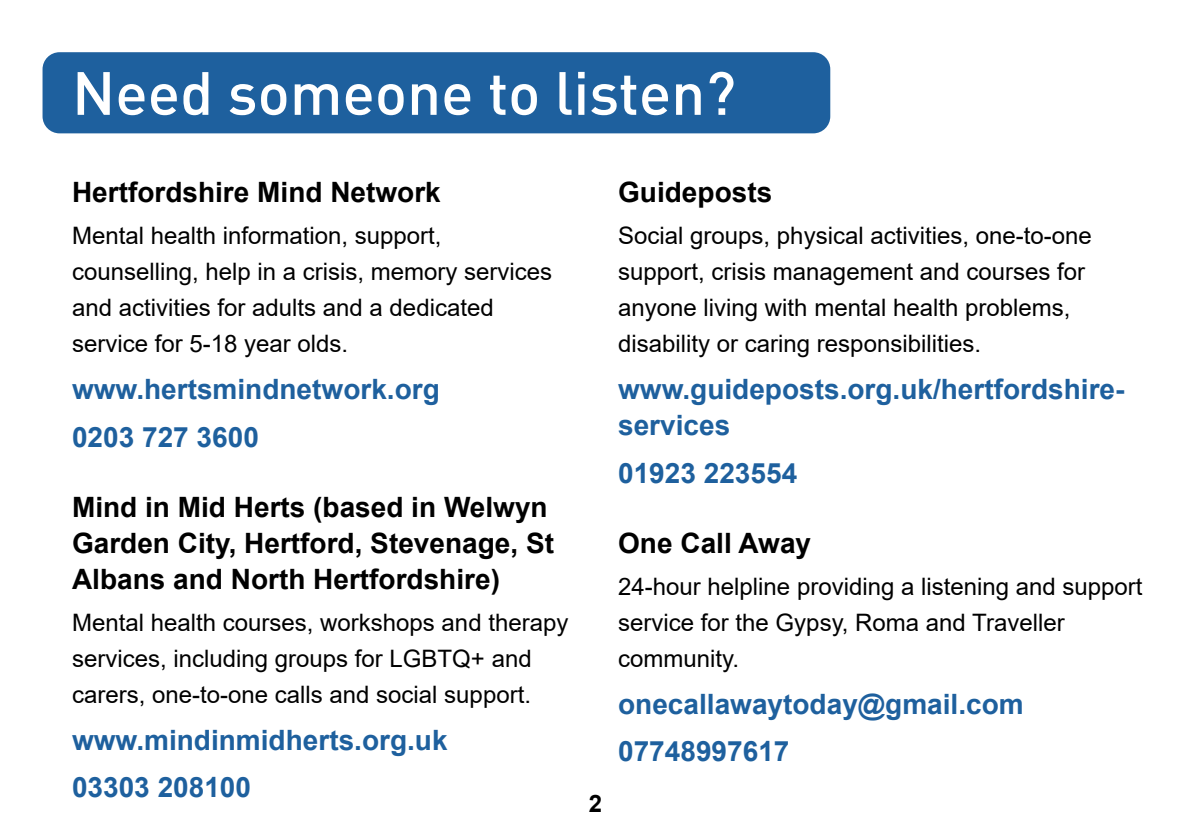
<style>
.page{position:relative;width:1191px;height:840px;background:#fff}
.page>*{position:absolute;margin:0;border:0;box-sizing:border-box;transform-origin:0 0}
.Heading_1{font:500 60px "DIN";color:#fff}
.body_text{font:700 28px/36px "Arial";color:#1e609e}
.heading_2{font:700 28px/36px "Arial";color:#000}
.body_text-2{font:24px/36px "Arial";color:#000}
.t1{font:700 24px "Arial";color:#000}
</style>
<div class="page">
<div style="left:43px;top:52px;width:787px;height:81px;background:#1e609e;border-radius:17px"></div>
<p class="Heading_1" style="left:72px;top:55px;width:665px">Need someone to listen?</p>
<p class="heading_2" style="left:72px;top:174px;width:370px">Hertfordshire Mind Network</p>
<p class="body_text-2" style="left:72px;top:217px;width:482px">Mental health information, support, counselling, help in a crisis, memory services and activities for adults and a dedicated service for 5-18 year olds.</p>
<p class="body_text" style="left:72px;top:371px;width:369px">www.hertsmindnetwork.org</p>
<p class="body_text" style="left:72px;top:419px;width:188px">0203 727 3600</p>
<p class="heading_2" style="left:72px;top:489px;width:483px">Mind in Mid Herts (based in Welwyn<br>Garden City, Hertford, Stevenage, St<br>Albans and North Hertfordshire)</p>
<p class="body_text-2" style="left:72px;top:603px;width:498px">Mental health courses, workshops and therapy services, including groups for LGBTQ+ and carers, one-to-one calls and social support.</p>
<p class="body_text" style="left:72px;top:722px;width:377px">www.mindinmidherts.org.uk</p>
<p class="body_text" style="left:72px;top:769px;width:181px">03303 208100</p>
<p class="heading_2" style="left:618px;top:174px;width:156px">Guideposts</p>
<p class="body_text-2" style="left:618px;top:217px;width:475px">Social groups, physical activities, one-to-one support, crisis management and courses for anyone living with mental health problems, disability or caring responsibilities.</p>
<p class="body_text" style="left:618px;top:371px;width:508px">www.guideposts.org.uk/hertfordshire&shy;services</p>
<p class="body_text" style="left:618px;top:455px;width:181px">01923 223554</p>
<p class="t1" style="left:589px;top:786px;width:15px">2</p>
<p class="heading_2" style="left:618px;top:525px;width:194px">One Call Away</p>
<p class="body_text-2" style="left:618px;top:567px;width:526px">24-hour helpline providing a listening and support service for the Gypsy, Roma and Traveller community.</p>
<p class="body_text" style="left:618px;top:686px;width:407px">onecallawaytoday@gmail.com</p>
<p class="body_text" style="left:618px;top:733px;width:173px">07748997617</p>
</div>
